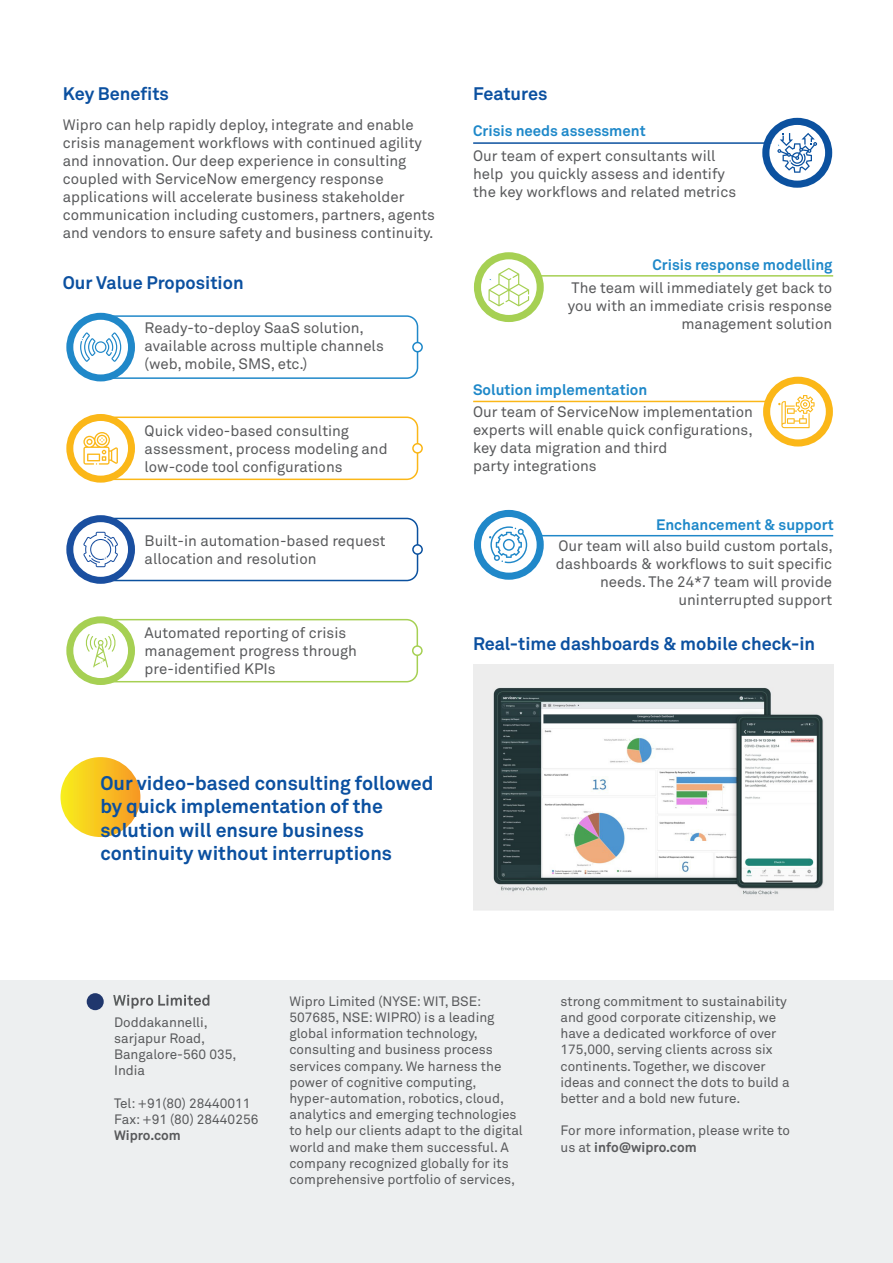
<style>
.page{position:relative;width:893px;height:1263px;background:#fff}
.page>*{position:absolute;margin:0;border:0;box-sizing:border-box;transform-origin:0 0}
.t1{font:700 19.5px/23.4px "Wipro Akkurat";color:#0b50a0}
.t2{font:700 18px "Wipro Akkurat";color:#0b50a0}
.t3{font:15px/18px "Wipro Akkurat";color:#595a5c}
.t4{font:700 15px "Wipro Akkurat";color:#1e88c9}
.t5{font:13.5px/16.2px "Wipro Akkurat";color:#595a5c}
.t6{font:700 13.5px "Wipro Akkurat";color:#595a5c}
.s1{font-weight:700}
</style>
<div class="page">
<div style="left:0;top:981px;width:893px;height:282px;background:#edeff0"></div>
<div style="left:87px;top:993px;width:17px;height:17px;background:#20376d;border-radius:50%"></div>
<svg style="left:113px;top:995px;width:96px;height:13px"></svg>
<div style="left:762px;top:118px;width:70px;height:70px;background:#0b519f;border-radius:50%"></div>
<div style="left:769px;top:125px;width:56px;height:56px;background:#fff;border-radius:50%"></div>
<svg style="left:777px;top:133px;width:40px;height:40px"></svg>
<hr style="left:473px;top:142px;width:298px;height:2px;background:#0b519f">
<div style="left:474px;top:252px;width:70px;height:70px;background:#a6d053;border-radius:50%"></div>
<div style="left:481px;top:259px;width:56px;height:56px;background:#fff;border-radius:50%"></div>
<svg style="left:488px;top:268px;width:41px;height:38px"></svg>
<hr style="left:538px;top:275px;width:295px;height:2px;background:#a6d053">
<div style="left:763px;top:377px;width:70px;height:69px;background:#fbb718;border-radius:50%"></div>
<div style="left:770px;top:384px;width:56px;height:55px;background:#fff;border-radius:50%"></div>
<svg style="left:778px;top:395px;width:37px;height:33px"></svg>
<hr style="left:473px;top:401px;width:298px;height:1px;background:#fbb718">
<div style="left:96px;top:315px;width:322px;height:64px;border:2px solid #2088c9;border-radius:11px"></div>
<div style="left:66px;top:313px;width:69px;height:68px;background:#2088c9;border-radius:50%"></div>
<div style="left:73px;top:320px;width:55px;height:54px;background:#fff;border-radius:50%"></div>
<svg style="left:80px;top:332px;width:41px;height:30px"></svg>
<div style="left:413px;top:342px;width:9px;height:10px;background:#fff;border-radius:50%"></div>
<div style="left:412px;top:342px;width:11px;height:10px;border:2px solid #1e88c9;border-radius:50%"></div>
<div style="left:96px;top:416px;width:322px;height:64px;border:2px solid #fbb718;border-radius:11px"></div>
<div style="left:66px;top:414px;width:69px;height:69px;background:#fbb718;border-radius:50%"></div>
<div style="left:73px;top:421px;width:55px;height:55px;background:#fff;border-radius:50%"></div>
<svg style="left:83px;top:432px;width:35px;height:33px"></svg>
<div style="left:413px;top:444px;width:9px;height:9px;background:#fff;border-radius:50%"></div>
<div style="left:412px;top:443px;width:11px;height:11px;border:2px solid #fab616;border-radius:50%"></div>
<div style="left:96px;top:518px;width:322px;height:63px;border:2px solid #0b519f;border-radius:11px"></div>
<div style="left:66px;top:515px;width:69px;height:69px;background:#1a4fa0;border-radius:50%"></div>
<div style="left:73px;top:522px;width:55px;height:55px;background:#fff;border-radius:50%"></div>
<svg style="left:83px;top:532px;width:35px;height:35px"></svg>
<div style="left:413px;top:545px;width:9px;height:9px;background:#fff;border-radius:50%"></div>
<div style="left:412px;top:544px;width:11px;height:11px;border:2px solid #0b519f;border-radius:50%"></div>
<div style="left:96px;top:619px;width:322px;height:63px;border:2px solid #a6d053;border-radius:11px"></div>
<div style="left:66px;top:616px;width:69px;height:69px;background:#a6d053;border-radius:50%"></div>
<div style="left:73px;top:623px;width:55px;height:55px;background:#fff;border-radius:50%"></div>
<svg style="left:85px;top:634px;width:31px;height:33px"></svg>
<div style="left:413px;top:646px;width:9px;height:9px;background:#fff;border-radius:50%"></div>
<div style="left:412px;top:645px;width:11px;height:11px;border:2px solid #a6d053;border-radius:50%"></div>
<hr style="left:538px;top:535px;width:295px;height:1px;background:#2088c9">
<div style="left:474px;top:510px;width:70px;height:70px;background:#2088c9;border-radius:50%"></div>
<div style="left:481px;top:517px;width:56px;height:56px;background:#fff;border-radius:50%"></div>
<svg style="left:489px;top:526px;width:38px;height:37px"></svg>
<div style="left:61px;top:757px;width:79px;height:80px;background:linear-gradient(to right,#f8ee1c,#f89824);border-radius:40px"></div>
<img style="left:474px;top:665px;width:359px;height:245px">
<p class="t2" style="left:63px;top:83px;width:108px">Key Benefits</p>
<p class="t2" style="left:473px;top:83px;width:76px">Features</p>
<p class="t3" style="left:63px;top:116px;width:374px">Wipro can help rapidly deploy, integrate and enable crisis management workflows with continued agility and innovation. Our deep experience in consulting coupled with ServiceNow emergency response applications will accelerate business stakeholder communication including customers, partners, agents and vendors to ensure safety and business continuity.</p>
<p class="t2" style="left:63px;top:271px;width:182px">Our Value Proposition</p>
<p class="t3" style="left:145px;top:319px;width:241px">Ready-to-deploy SaaS solution, available across multiple channels (web, mobile, SMS, etc.)</p>
<p class="t3" style="left:145px;top:422px;width:245px">Quick video-based consulting assessment, process modeling and low-code tool configurations</p>
<p class="t3" style="left:145px;top:532px;width:243px">Built-in automation-based request allocation and resolution</p>
<p class="t3" style="left:145px;top:624px;width:214px">Automated reporting of crisis management progress through pre-identified KPIs</p>
<p class="t4" style="left:473px;top:122px;width:174px">Crisis needs assessment</p>
<p class="t3" style="left:473px;top:147px;width:264px">Our team of expert consultants will help you quickly assess and identify the key workflows and related metrics</p>
<p class="t4" style="left:652px;top:255px;width:182px">Crisis response modelling</p>
<p class="t3" style="left:568px;top:278px;width:266px;text-align:right">The team will immediately get back to you with an immediate crisis response management solution</p>
<p class="t4" style="left:473px;top:381px;width:176px">Solution implementation</p>
<p class="t3" style="left:473px;top:403px;width:281px">Our team of ServiceNow implementation experts will enable quick configurations, key data migration and third<br>party integrations</p>
<p class="t4" style="left:656px;top:516px;width:179px">Enchancement &amp; support</p>
<p class="t3" style="left:556px;top:537px;width:279px;text-align:right">Our team will also build custom portals, dashboards &amp; workflows to suit specific needs. The 24*7 team will provide uninterrupted support</p>
<p class="t2" style="left:473px;top:633px;width:344px">Real-time dashboards &amp; mobile check-in</p>
<h1 class="t1" style="left:100px;top:771px;width:334px">Our video-based consulting followed by quick implementation of the solution will ensure business continuity without interruptions</h1>
<p class="t5" style="left:114px;top:1014px;width:124px">Doddakannelli, sarjapur Road,<br>Bangalore-560 035,<br>India</p>
<p class="t5" style="left:114px;top:1095px;width:146px">Tel: +91(80) 28440011<br>Fax: +91 (80) 28440256</p>
<p class="t6" style="left:114px;top:1127px;width:68px">Wipro.com</p>
<p class="t5" style="left:289px;top:993px;width:235px">Wipro Limited (NYSE: WIT, BSE:<br>507685, NSE: WIPRO) is a leading global information technology, consulting and business process services company. We harness the power of cognitive computing, hyper-automation, robotics, cloud, analytics and emerging technologies to help our clients adapt to the digital world and make them successful. A company recognized globally for its comprehensive portfolio of services,</p>
<p class="t5" style="left:560px;top:993px;width:231px">strong commitment to sustainability and good corporate citizenship, we have a dedicated workforce of over 175,000, serving clients across six continents. Together, we discover ideas and connect the dots to build a better and a bold new future.</p>
<p class="t5" style="left:560px;top:1123px;width:231px">For more information, please write to us at <span class="s1">info@wipro.com</span></p>
</div>
